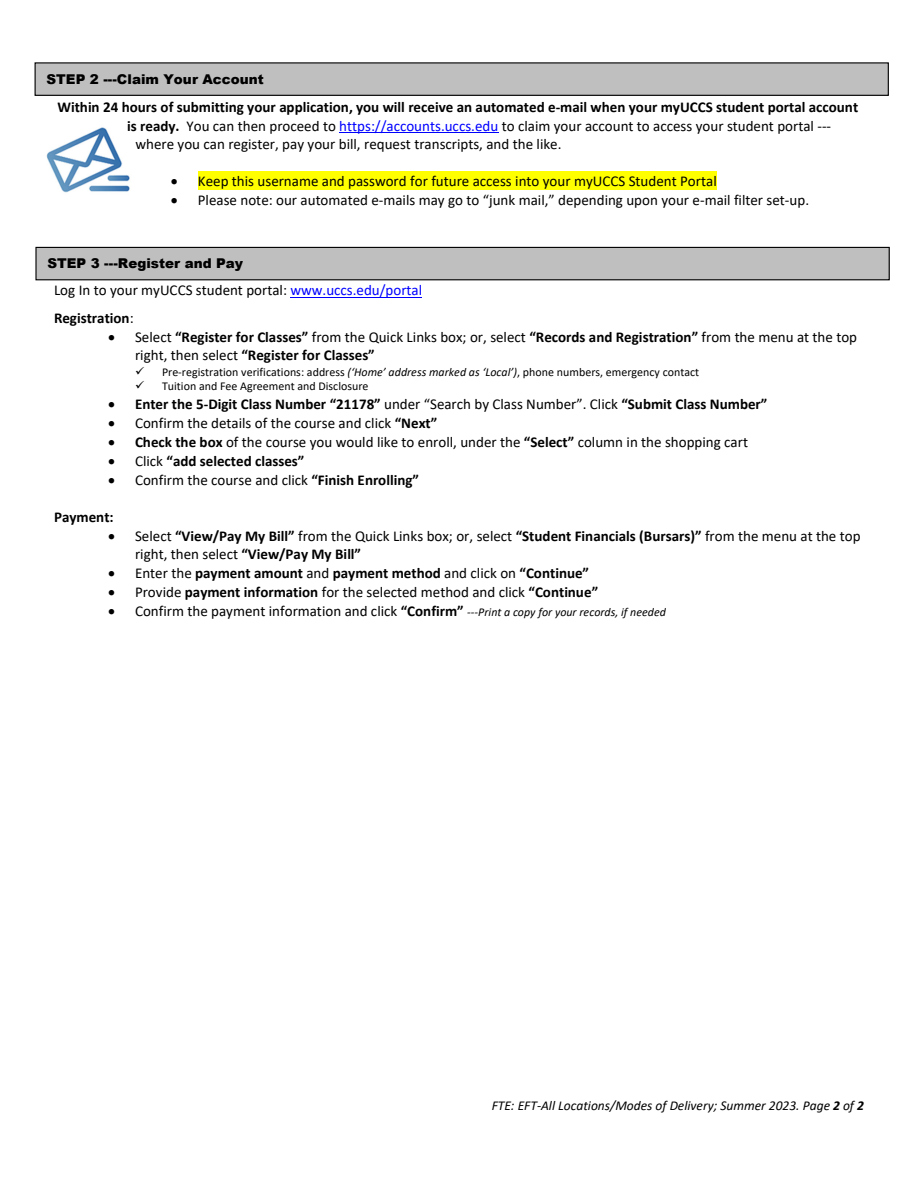
<style>
.page{position:relative;width:918px;height:1188px;background:#fff}
.page>*{position:absolute;margin:0;border:0;box-sizing:border-box;transform-origin:0 0}
.t1{font:15px/18.3px "Calibri";color:#000}
.t2{font:700 15px "Calibri";color:#000}
.t3{font:italic 13.5px "Calibri";color:#000}
.t4{font:900 13.5px "Arial";color:#000}
.t5{font:12px "Calibri";color:#000}
.s1{font-weight:700}
.s2{color:#00f}
.s3{font-style:italic}
.s4{font-weight:400}
.s5{font-style:italic;font-size:12px}
</style>
<div class="page">
<img style="left:46px;top:127px;width:84px;height:66px">
<div style="left:125px;top:116px;width:741px;height:19px;background:#fff"></div>
<hr style="left:339px;top:132px;width:159px;height:1px;background:#00f">
<div style="left:198px;top:171px;width:519px;height:19px;background:#ff0"></div>
<hr style="left:291px;top:297px;width:131px;height:1px;background:#00f">
<div style="left:35px;top:63px;width:853px;height:32px;background:#bfbfbf"></div>
<div style="left:35px;top:62px;width:854px;height:34px;border:1px solid #000"></div>
<div style="left:36px;top:247px;width:853px;height:33px;background:#bfbfbf"></div>
<div style="left:35px;top:247px;width:855px;height:33px;border:1px solid #000"></div>
<p class="t4" style="left:46px;top:69px;width:219px">STEP 2 ---Claim Your Account</p>
<p class="t2" style="left:57px;top:101px;width:802px">Within 24 hours of submitting your application, you will receive an automated e‐mail when your myUCCS student portal account</p>
<p class="t1" style="left:127px;top:118px;width:706px"><span class="s1">is ready.</span> You can then proceed to <span class="s2">https://accounts.uccs.edu</span> to claim your account to access your student portal ‐‐‐</p>
<p class="t1" style="left:135px;top:136px;width:428px">where you can register, pay your bill, request transcripts, and the like.</p>
<p class="t1" style="left:171px;top:173px;width:547px">• Keep this username and password for future access into your myUCCS Student Portal</p>
<p class="t1" style="left:171px;top:193px;width:640px">• Please note: our automated e‐mails may go to “junk mail,” depending upon your e‐mail filter set‐up.</p>
<p class="t4" style="left:47px;top:253px;width:197px">STEP 3 ---Register and Pay</p>
<p class="t1" style="left:54px;top:278px;width:370px;line-height:27.5px">Log In to your myUCCS student portal: <span class="s2">www.uccs.edu/portal<br></span><span class="s1">Registration</span>:</p>
<p class="t1" style="left:135px;top:329px;width:724px;text-indent:-27px">• Select <span class="s1">“Register for Classes”</span> from the Quick Links box; or, select <span class="s1">“Records and Registration”</span> from the menu at the top right, then select <span class="s1">“Register for Classes”</span></p>
<p class="t5" style="left:135px;top:367px;width:566px">✓ Pre‐registration verifications: address <span class="s3">(‘Home’ address marked as ‘Local’)</span>, phone numbers, emergency contact</p>
<p class="t5" style="left:135px;top:381px;width:235px">✓ Tuition and Fee Agreement and Disclosure</p>
<p class="t2" style="left:108px;top:397px;width:661px">• Enter the 5‐Digit Class Number “21178” <span class="s4">under “Search by Class Number”. Click</span> “Submit Class Number”</p>
<p class="t1" style="left:108px;top:415px;width:331px">• Confirm the details of the course and click <span class="s1">“Next”</span></p>
<p class="t1" style="left:108px;top:434px;width:642px">• <span class="s1">Check the box</span> of the course you would like to enroll, under the <span class="s1">“Select”</span> column in the shopping cart</p>
<p class="t2" style="left:108px;top:455px;width:198px">• <span class="s4">Click</span> “add selected classes”</p>
<p class="t1" style="left:108px;top:472px;width:313px">• Confirm the course and click <span class="s1">“Finish Enrolling”</span></p>
<p class="t2" style="left:54px;top:510px;width:61px">Payment:</p>
<p class="t1" style="left:135px;top:528px;width:727px;text-indent:-27px">• Select <span class="s1">“View/Pay My Bill”</span> from the Quick Links box; or, select <span class="s1">“Student Financials (Bursars)”</span> from the menu at the top right, then select <span class="s1">“View/Pay My Bill”</span></p>
<p class="t2" style="left:108px;top:567px;width:483px">• <span class="s4">Enter the</span> payment amount <span class="s4">and</span> payment method <span class="s4">and click on</span> “Continue”</p>
<p class="t1" style="left:108px;top:584px;width:492px">• Provide <span class="s1">payment information</span> for the selected method and click <span class="s1">“Continue”</span></p>
<p class="t1" style="left:108px;top:603px;width:560px">• Confirm the payment information and click <span class="s1">“Confirm”</span> <span class="s5">‐‐‐Print a copy for your records, if needed</span></p>
<p class="t3" style="left:492px;top:1100px;width:374px">FTE: EFT‐All Locations/Modes of Delivery; Summer 2023. Page <span class="s1">2</span> of <span class="s1">2</span></p>
</div>
